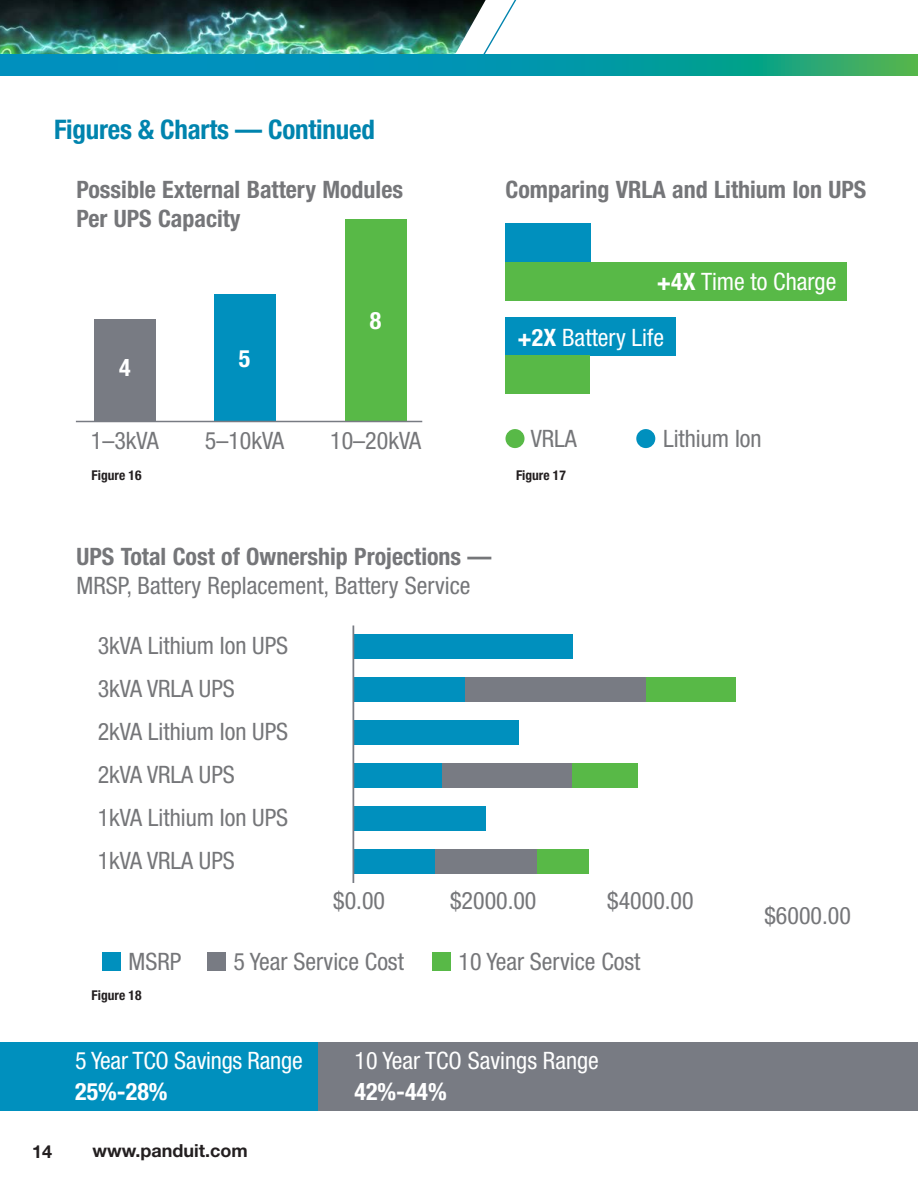
<style>
.page{position:relative;width:918px;height:1188px;background:#fff}
.page>*{position:absolute;margin:0;border:0;box-sizing:border-box;transform-origin:0 0}
.t1{font:700 condensed 27px "Helvetica Neue LT Std";letter-spacing:-.01em;color:#0084ae}
.t2{font:condensed 24px "Helvetica Neue LT Std";color:#757679}
.t3{font:700 condensed 24px/28.8px "Helvetica Neue LT Std";color:#757679}
.t4{font:condensed 24px "Helvetica Neue LT Std";color:#fff}
.t5{font:700 condensed 24px "Helvetica Neue LT Std";color:#fff}
.t6{font:700 18px "Helvetica Neue LT Std";color:#231f20}
.t7{font:700 condensed 13.5px "Helvetica Neue LT Std";color:#231f20}
.s1{font-weight:700}
</style>
<div class="page">
<img style="left:0;top:0;width:482px;height:54px">
<svg style="left:482px;top:0;width:35px;height:54px"></svg>
<svg style="left:0;top:54px;width:918px;height:22px;background:#0898a4"></svg>
<div style="left:214px;top:294px;width:61px;height:128px;background:#0090be"></div>
<div style="left:345px;top:219px;width:61px;height:203px;background:#58b947"></div>
<hr style="left:76px;top:421px;width:346px;height:1px;background:#787b83">
<div style="left:94px;top:319px;width:61px;height:101px;background:#787b83"></div>
<div style="left:506px;top:223px;width:85px;height:39px;background:#0090be"></div>
<div style="left:506px;top:318px;width:170px;height:38px;background:#0090be"></div>
<div style="left:506px;top:262px;width:341px;height:38px;background:#58b947"></div>
<div style="left:506px;top:356px;width:84px;height:38px;background:#58b947"></div>
<div style="left:636px;top:429px;width:19px;height:19px;background:#0090be;border-radius:50%"></div>
<div style="left:505px;top:429px;width:20px;height:19px;background:#58b947;border-radius:50%"></div>
<div style="left:354px;top:634px;width:218px;height:25px;background:#0090be"></div>
<div style="left:641px;top:677px;width:95px;height:25px;background:#58b947"></div>
<div style="left:354px;top:677px;width:111px;height:25px;background:#0090be"></div>
<div style="left:465px;top:677px;width:181px;height:25px;background:#787b83"></div>
<div style="left:354px;top:720px;width:164px;height:25px;background:#0090be"></div>
<div style="left:554px;top:763px;width:83px;height:25px;background:#58b947"></div>
<div style="left:440px;top:763px;width:132px;height:25px;background:#787b83"></div>
<div style="left:354px;top:763px;width:88px;height:25px;background:#0090be"></div>
<div style="left:354px;top:806px;width:131px;height:25px;background:#0090be"></div>
<div style="left:519px;top:849px;width:69px;height:25px;background:#58b947"></div>
<div style="left:426px;top:849px;width:111px;height:25px;background:#787b83"></div>
<div style="left:354px;top:849px;width:81px;height:25px;background:#0090be"></div>
<div style="left:310px;top:1042px;width:608px;height:68px;background:#787b83"></div>
<div style="left:0;top:1042px;width:318px;height:68px;background:#0090be"></div>
<hr style="left:353px;top:626px;width:1px;height:257px;background:#787b83">
<div style="left:102px;top:952px;width:19px;height:18px;background:#0090be"></div>
<div style="left:207px;top:952px;width:19px;height:18px;background:#787b83"></div>
<div style="left:432px;top:952px;width:19px;height:18px;background:#58b947"></div>
<p class="t1" style="left:54px;top:113px;width:322px">Figures &amp; Charts — Continued</p>
<p class="t3" style="left:77px;top:175px;width:328px">Possible External Battery Modules<br>Per UPS Capacity</p>
<p class="t5" style="left:119px;top:353px;width:13px">4</p>
<p class="t5" style="left:239px;top:344px;width:13px">5</p>
<p class="t5" style="left:370px;top:306px;width:13px">8</p>
<p class="t2" style="left:205px;top:427px;width:81px">5–10kVA</p>
<p class="t2" style="left:91px;top:427px;width:69px">1–3kVA</p>
<p class="t2" style="left:330px;top:427px;width:92px">10–20kVA</p>
<p class="t7" style="left:92px;top:467px;width:51px">Figure 16</p>
<p class="t3" style="left:505px;top:175px;width:362px">Comparing VRLA and Lithium Ion UPS</p>
<p class="t4" style="left:657px;top:267px;width:181px"><span class="s1">+4X</span> Time to Charge</p>
<p class="t4" style="left:518px;top:323px;width:148px"><span class="s1">+2X</span> Battery Life</p>
<p class="t2" style="left:531px;top:425px;width:48px">VRLA</p>
<p class="t2" style="left:663px;top:425px;width:100px">Lithium Ion</p>
<p class="t7" style="left:516px;top:467px;width:51px">Figure 17</p>
<p class="t3" style="left:77px;top:542px;width:417px">UPS Total Cost of Ownership Projections —</p>
<p class="t2" style="left:77px;top:572px;width:396px">MRSP, Battery Replacement, Battery Service</p>
<p class="t2" style="left:98px;top:631px;width:192px">3kVA Lithium Ion UPS</p>
<p class="t2" style="left:98px;top:674px;width:139px">3kVA VRLA UPS</p>
<p class="t2" style="left:98px;top:717px;width:192px">2kVA Lithium Ion UPS</p>
<p class="t2" style="left:98px;top:760px;width:139px">2kVA VRLA UPS</p>
<p class="t2" style="left:98px;top:803px;width:192px">1kVA Lithium Ion UPS</p>
<p class="t2" style="left:98px;top:846px;width:139px">1kVA VRLA UPS</p>
<p class="t2" style="left:333px;top:887px;width:53px">$0.00</p>
<p class="t2" style="left:450px;top:887px;width:88px">$2000.00</p>
<p class="t2" style="left:607px;top:887px;width:88px">$4000.00</p>
<p class="t2" style="left:129px;top:947px;width:54px">MSRP</p>
<p class="t2" style="left:234px;top:947px;width:172px">5 Year Service Cost</p>
<p class="t2" style="left:459px;top:947px;width:183px">10 Year Service Cost</p>
<p class="t7" style="left:92px;top:987px;width:51px">Figure 18</p>
<p class="t4" style="left:75px;top:1047px;width:229px">5 Year TCO Savings Range</p>
<p class="t5" style="left:75px;top:1077px;width:94px">25%-28%</p>
<p class="t6" style="left:32px;top:1141px;width:22px">14</p>
<p class="t6" style="left:92px;top:1140px;width:157px">www.panduit.com</p>
<p class="t4" style="left:355px;top:1047px;width:246px">10 Year TCO Savings Range</p>
<p class="t5" style="left:355px;top:1077px;width:94px">42%-44%</p>
<p class="t2" style="left:764px;top:902px;width:88px">$6000.00</p>
</div>
